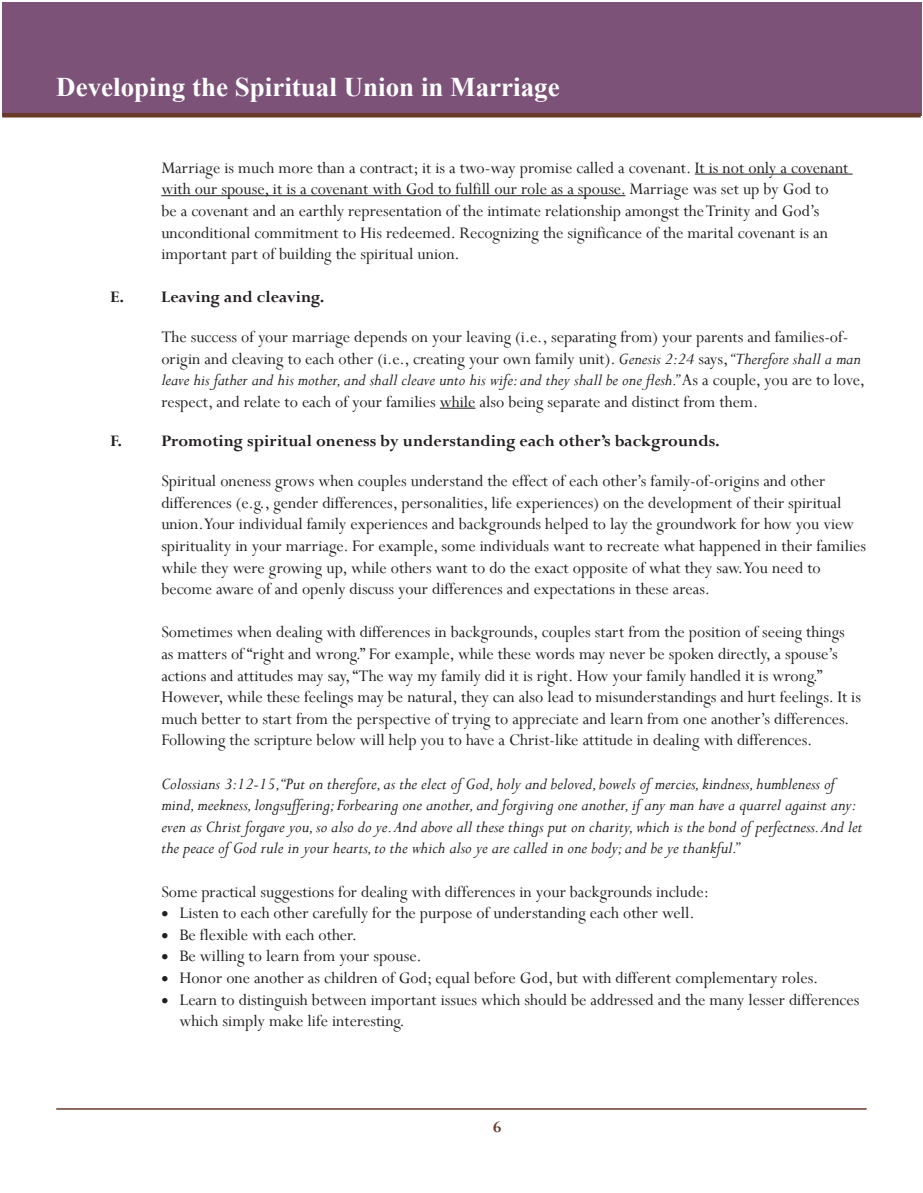
<style>
.page{position:relative;width:923px;height:1193px;background:#fff}
.page>*{position:absolute;margin:0;border:0;box-sizing:border-box;transform-origin:0 0}
.t1{font:700 27px "Times New Roman";color:#fff}
.Main_Body{font:18px/21.6px "Perpetua";color:#231f20}
.Scripture{font:italic 18px/21.6px "Perpetua";color:#231f20}
.Sub_Headers__A__B__C{font:700 18px "Perpetua";color:#231f20}
.t2{font:700 18px "Perpetua";color:#683a2a}
.s1{font-style:italic}
</style>
<div class="page">
<div style="left:2px;top:2px;width:919px;height:113px;background:#7c5278"></div>
<hr style="left:56px;top:1108px;width:810px;height:1px;background:#683a2a">
<hr style="left:2px;top:113px;width:918px;height:4px;background:#683a2a">
<hr style="left:694px;top:174px;width:158px;height:1px;background:#231f20">
<hr style="left:161px;top:195px;width:464px;height:1px;background:#231f20">
<hr style="left:440px;top:408px;width:35px;height:1px;background:#231f20">
<h1 class="t1" style="left:56px;top:68px;width:505px">Developing the Spiritual Union in Marriage</h1>
<p class="Main_Body" style="left:161px;top:156px;width:688px">Marriage is much more than a contract; it is a two-way promise called a covenant. It is not only a covenant with our spouse, it is a covenant with God to fulfill our role as a spouse. Marriage was set up by God to be a covenant and an earthly representation of the intimate relationship amongst the Trinity and God’s unconditional commitment to His redeemed. Recognizing the significance of the marital covenant is an important part of building the spiritual union.</p>
<p class="Sub_Headers__A__B__C" style="left:110px;top:286px;width:216px">E. Leaving and cleaving.</p>
<p class="Main_Body" style="left:161px;top:326px;width:705px">The success of your marriage depends on your leaving (i.e., separating from) your parents and families-of&shy;origin and cleaving to each other (i.e., creating your own family unit). <span class="s1">Genesis 2:24</span> says, <span class="s1">“Therefore shall a man leave his father and his mother, and shall cleave unto his wife: and they shall be one flesh.”</span> As a couple, you are to love, respect, and relate to each of your families while also being separate and distinct from them.</p>
<p class="Sub_Headers__A__B__C" style="left:110px;top:430px;width:611px">F. Promoting spiritual oneness by understanding each other’s backgrounds.</p>
<p class="Main_Body" style="left:161px;top:470px;width:706px">Spiritual oneness grows when couples understand the effect of each other’s family-of-origins and other differences (e.g., gender differences, personalities, life experiences) on the development of their spiritual union. Your individual family experiences and backgrounds helped to lay the groundwork for how you view spirituality in your marriage. For example, some individuals want to recreate what happened in their families while they were growing up, while others want to do the exact opposite of what they saw. You need to become aware of and openly discuss your differences and expectations in these areas.</p>
<p class="Main_Body" style="left:161px;top:621px;width:701px">Sometimes when dealing with differences in backgrounds, couples start from the position of seeing things as matters of “right and wrong.” For example, while these words may never be spoken directly, a spouse’s actions and attitudes may say, “The way my family did it is right. How your family handled it is wrong.” However, while these feelings may be natural, they can also lead to misunderstandings and hurt feelings. It is much better to start from the perspective of trying to appreciate and learn from one another’s differences.<br>Following the scripture below will help you to have a Christ-like attitude in dealing with differences.</p>
<p class="Scripture" style="left:161px;top:772px;width:702px">Colossians 3:12-15,“Put on therefore, as the elect of God, holy and beloved, bowels of mercies, kindness, humbleness of mind, meekness, longsuffering; Forbearing one another, and forgiving one another, if any man have a quarrel against any: even as Christ forgave you, so also do ye. And above all these things put on charity, which is the bond of perfectness. And let the peace of God rule in your hearts, to the which also ye are called in one body; and be ye thankful.”</p>
<p class="Main_Body" style="left:161px;top:880px;width:549px">Some practical suggestions for dealing with differences in your backgrounds include:</p>
<p class="Main_Body" style="left:161px;top:902px;width:535px">• Listen to each other carefully for the purpose of understanding each other well.</p>
<p class="Main_Body" style="left:161px;top:923px;width:197px">• Be flexible with each other.</p>
<p class="Main_Body" style="left:161px;top:945px;width:262px">• Be willing to learn from your spouse.</p>
<p class="Main_Body" style="left:161px;top:966px;width:658px">• Honor one another as children of God; equal before God, but with different complementary roles.</p>
<p class="Main_Body" style="left:179px;top:988px;width:681px;text-indent:-18px">• Learn to distinguish between important issues which should be addressed and the many lesser differences which simply make life interesting.</p>
<p class="t2" style="left:493px;top:1115px;width:10px">6</p>
</div>
